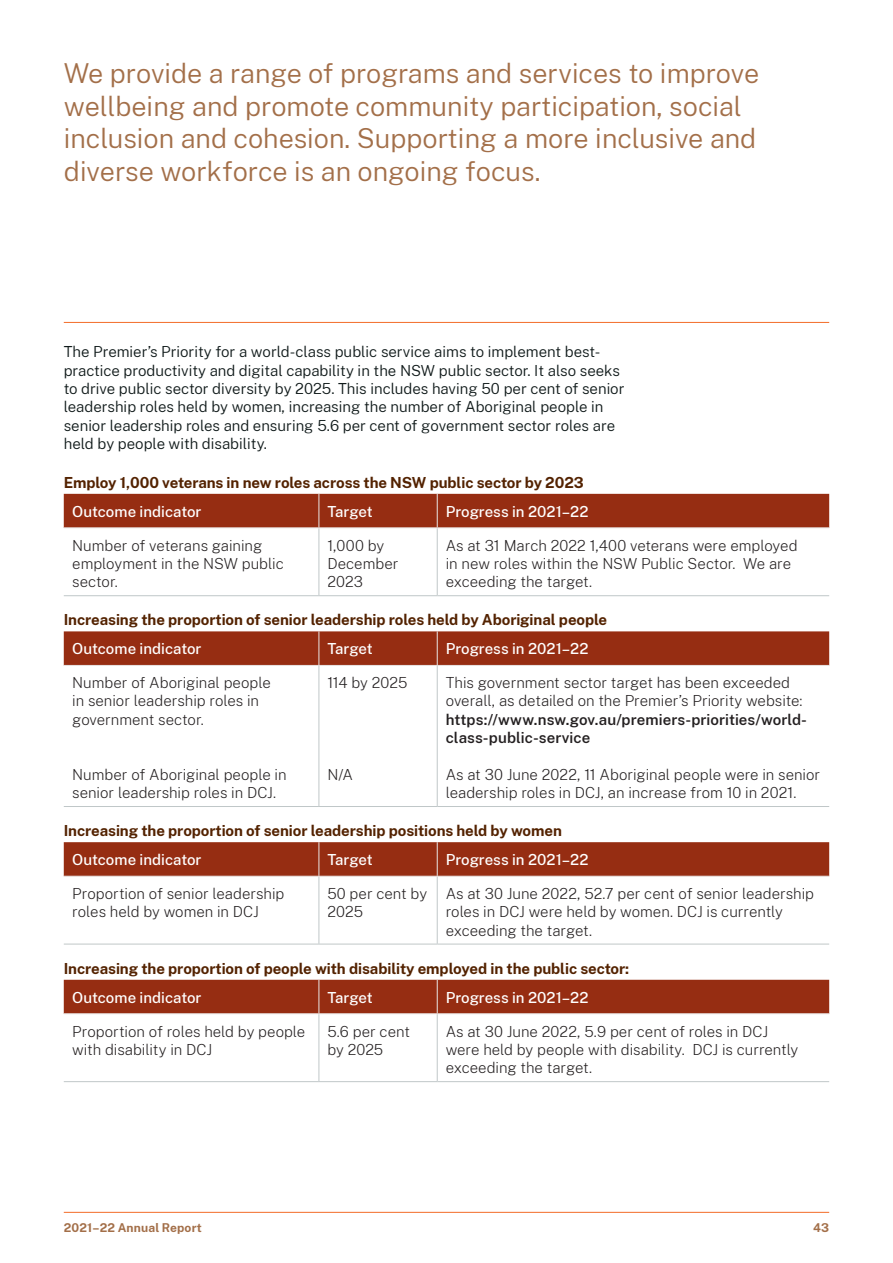
<style>
.page{position:relative;width:893px;height:1263px;background:#fff}
.page>*{position:absolute;margin:0;border:0;box-sizing:border-box;transform-origin:0 0}
.Intro_Copy{font:300 27px/32.4px "Public Sans NSW";color:#a36f49}
.Table_Body_Copy{font:200 15px/18.3px "Public Sans";color:#231f20}
.Body{font:300 15px/18.3px "Public Sans NSW";color:#101a1a}
.Table_Chart_Heading{font:700 15px "Public Sans NSW";letter-spacing:-.005em;color:#532200}
.Table_Column_Heading{font:500 15px "Public Sans";color:#fff}
.Table_Body_Copy-2{font:600 15px/18.3px "Public Sans";letter-spacing:.005em;color:#231f20}
.t1{font:700 12px "Public Sans NSW";letter-spacing:.015em;color:#a36f49}
.s1{font-weight:200}
</style>
<div class="page">
<hr style="left:64px;top:322px;width:765px;height:1px;background:#f36c28">
<div style="left:64px;top:494px;width:765px;height:33px;background:#962d12"></div>
<hr style="left:319px;top:528px;width:1px;height:67px;background:#c0c7c8">
<hr style="left:437px;top:528px;width:1px;height:67px;background:#c0c7c8">
<hr style="left:64px;top:595px;width:255px;height:1px;background:#c0c7c8">
<hr style="left:319px;top:595px;width:118px;height:1px;background:#c0c7c8">
<hr style="left:437px;top:595px;width:392px;height:1px;background:#c0c7c8">
<hr style="left:319px;top:494px;width:1px;height:33px;background:#e9e5e4">
<hr style="left:437px;top:494px;width:1px;height:33px;background:#e9e5e4">
<hr style="left:64px;top:527px;width:255px;height:1px;background:#e9e5e4">
<hr style="left:319px;top:527px;width:118px;height:1px;background:#e9e5e4">
<hr style="left:437px;top:527px;width:392px;height:1px;background:#e9e5e4">
<div style="left:64px;top:631px;width:765px;height:34px;background:#962d12"></div>
<hr style="left:319px;top:631px;width:1px;height:34px;background:#e9e5e4">
<hr style="left:437px;top:631px;width:1px;height:34px;background:#e9e5e4">
<hr style="left:64px;top:665px;width:255px;height:1px;background:#e9e5e4">
<hr style="left:319px;top:665px;width:118px;height:1px;background:#e9e5e4">
<hr style="left:437px;top:665px;width:392px;height:1px;background:#e9e5e4">
<hr style="left:319px;top:666px;width:1px;height:140px;background:#c0c7c8">
<hr style="left:437px;top:666px;width:1px;height:140px;background:#c0c7c8">
<hr style="left:64px;top:806px;width:255px;height:1px;background:#c0c7c8">
<hr style="left:319px;top:806px;width:118px;height:1px;background:#c0c7c8">
<hr style="left:437px;top:806px;width:392px;height:1px;background:#c0c7c8">
<div style="left:64px;top:842px;width:765px;height:34px;background:#962d12"></div>
<hr style="left:319px;top:876px;width:1px;height:68px;background:#c0c7c8">
<hr style="left:437px;top:876px;width:1px;height:68px;background:#c0c7c8">
<hr style="left:64px;top:944px;width:255px;height:1px;background:#c0c7c8">
<hr style="left:319px;top:944px;width:118px;height:1px;background:#c0c7c8">
<hr style="left:437px;top:944px;width:392px;height:1px;background:#c0c7c8">
<hr style="left:319px;top:842px;width:1px;height:34px;background:#e9e5e4">
<hr style="left:437px;top:842px;width:1px;height:34px;background:#e9e5e4">
<hr style="left:64px;top:876px;width:255px;height:1px;background:#e9e5e4">
<hr style="left:319px;top:876px;width:118px;height:1px;background:#e9e5e4">
<hr style="left:437px;top:876px;width:392px;height:1px;background:#e9e5e4">
<div style="left:64px;top:980px;width:765px;height:33px;background:#962d12"></div>
<hr style="left:319px;top:1014px;width:1px;height:67px;background:#c0c7c8">
<hr style="left:437px;top:1014px;width:1px;height:67px;background:#c0c7c8">
<hr style="left:64px;top:1081px;width:255px;height:1px;background:#c0c7c8">
<hr style="left:319px;top:1081px;width:118px;height:1px;background:#c0c7c8">
<hr style="left:437px;top:1081px;width:392px;height:1px;background:#c0c7c8">
<hr style="left:319px;top:980px;width:1px;height:33px;background:#e9e5e4">
<hr style="left:437px;top:980px;width:1px;height:33px;background:#e9e5e4">
<hr style="left:64px;top:1013px;width:255px;height:1px;background:#e9e5e4">
<hr style="left:319px;top:1013px;width:118px;height:1px;background:#e9e5e4">
<hr style="left:437px;top:1013px;width:392px;height:1px;background:#e9e5e4">
<hr style="left:64px;top:1212px;width:765px;height:1px;background:#f36c28">
<p class="Intro_Copy" style="left:64px;top:56px;width:697px">We provide a range of programs and services to improve wellbeing and promote community participation, social inclusion and cohesion. Supporting a more inclusive and diverse workforce is an ongoing focus.</p>
<p class="Body" style="left:64px;top:342px;width:562px">The Premier’s Priority for a world-class public service aims to implement best&shy;practice productivity and digital capability in the NSW public sector. It also seeks to drive public sector diversity by 2025. This includes having 50 per cent of senior leadership roles held by women, increasing the number of Aboriginal people in senior leadership roles and ensuring 5.6 per cent of government sector roles are held by people with disability.</p>
<p class="Table_Chart_Heading" style="left:64px;top:471px;width:521px">Employ 1,000 veterans in new roles across the NSW public sector by 2023</p>
<p class="Table_Column_Heading" style="left:72px;top:500px;width:131px">Outcome indicator</p>
<p class="Table_Column_Heading" style="left:327px;top:500px;width:47px">Target</p>
<p class="Table_Column_Heading" style="left:446px;top:500px;width:144px">Progress in 2021–22</p>
<p class="Table_Body_Copy" style="left:72px;top:535px;width:213px">Number of veterans gaining employment in the NSW public sector.</p>
<p class="Table_Body_Copy" style="left:327px;top:535px;width:73px">1,000 by<br>December<br>2023</p>
<p class="Table_Body_Copy" style="left:446px;top:535px;width:353px">As at 31 March 2022 1,400 veterans were employed in new roles within the NSW Public Sector. We are exceeding the target.</p>
<p class="Table_Chart_Heading" style="left:64px;top:609px;width:545px">Increasing the proportion of senior leadership roles held by Aboriginal people</p>
<p class="Table_Column_Heading" style="left:72px;top:638px;width:131px">Outcome indicator</p>
<p class="Table_Column_Heading" style="left:327px;top:638px;width:47px">Target</p>
<p class="Table_Column_Heading" style="left:446px;top:638px;width:144px">Progress in 2021–22</p>
<p class="Table_Body_Copy" style="left:72px;top:673px;width:200px">Number of Aboriginal people in senior leadership roles in government sector.</p>
<p class="Table_Body_Copy" style="left:446px;top:673px;width:346px">This government sector target has been exceeded</p>
<p class="Table_Body_Copy-2" style="left:446px;top:691px;width:363px"><span class="s1">overall, as detailed on the Premier’s Priority website: </span>https://www.nsw.gov.au/premiers-priorities/world&shy;class-public-service</p>
<p class="Table_Body_Copy" style="left:446px;top:764px;width:376px">As at 30 June 2022, 11 Aboriginal people were in senior leadership roles in DCJ, an increase from 10 in 2021.</p>
<p class="Table_Chart_Heading" style="left:64px;top:819px;width:500px">Increasing the proportion of senior leadership positions held by women</p>
<p class="Table_Column_Heading" style="left:72px;top:849px;width:131px">Outcome indicator</p>
<p class="Table_Column_Heading" style="left:327px;top:849px;width:47px">Target</p>
<p class="Table_Column_Heading" style="left:446px;top:849px;width:144px">Progress in 2021–22</p>
<p class="Table_Body_Copy" style="left:72px;top:884px;width:214px">Proportion of senior leadership roles held by women in DCJ</p>
<p class="Table_Body_Copy" style="left:327px;top:884px;width:101px">50 per cent by<br>2025</p>
<p class="Table_Body_Copy" style="left:446px;top:884px;width:370px">As at 30 June 2022, 52.7 per cent of senior leadership roles in DCJ were held by women. DCJ is currently exceeding the target.</p>
<p class="Table_Chart_Heading" style="left:64px;top:957px;width:567px">Increasing the proportion of people with disability employed in the public sector:</p>
<p class="Table_Column_Heading" style="left:72px;top:986px;width:131px">Outcome indicator</p>
<p class="Table_Column_Heading" style="left:327px;top:986px;width:47px">Target</p>
<p class="Table_Column_Heading" style="left:446px;top:986px;width:144px">Progress in 2021–22</p>
<p class="Table_Body_Copy" style="left:72px;top:1021px;width:235px">Proportion of roles held by people with disability in DCJ</p>
<p class="Table_Body_Copy" style="left:327px;top:1021px;width:84px">5.6 per cent by 2025</p>
<p class="Table_Body_Copy" style="left:446px;top:1021px;width:354px">As at 30 June 2022, 5.9 per cent of roles in DCJ were held by people with disability. DCJ is currently exceeding the target.</p>
<p class="Table_Body_Copy" style="left:327px;top:673px;width:81px">114 by 2025</p>
<p class="Table_Body_Copy" style="left:72px;top:764px;width:216px">Number of Aboriginal people in senior leadership roles in DCJ.</p>
<p class="Table_Body_Copy" style="left:327px;top:764px;width:27px">N/A</p>
<p class="t1" style="left:64px;top:1218px;width:140px">2021–22 Annual Report</p>
<p class="t1" style="left:813px;top:1218px;width:18px">43</p>
</div>
